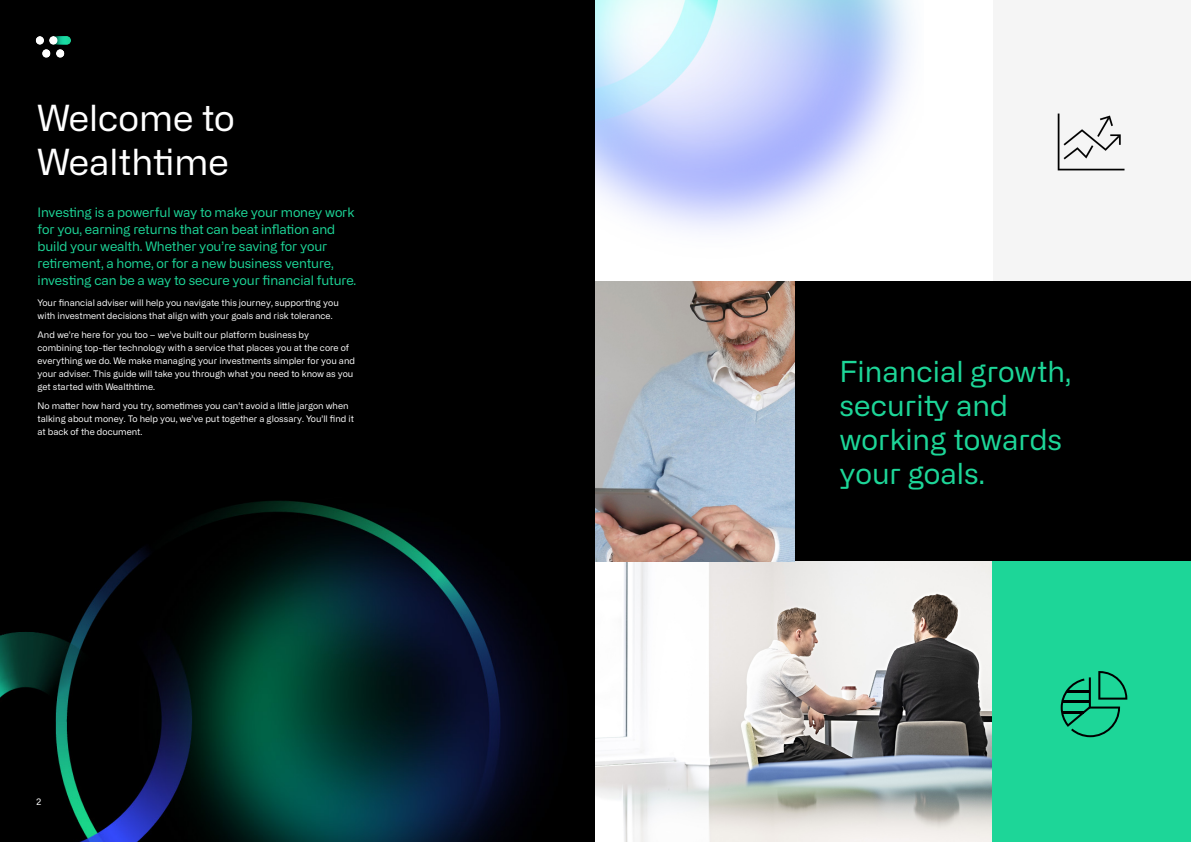
<style>
.page{position:relative;width:1191px;height:842px;background:#000}
.page>*{position:absolute;margin:0;border:0;box-sizing:border-box;transform-origin:0 0}
.t1{font:36px/44px "Alliance No.2";color:#fff}
.t2{font:29px/34px "Alliance No.2";color:#1dd698}
.t3{font:13px/17px "Alliance No.2";letter-spacing:-.01em;color:#1dd698}
.t4{font:9px/13px "Alliance No.2";color:#fff}
</style>
<div class="page">
<img style="left:0;top:425px;width:795px;height:417px">
<img style="left:36px;top:36px;width:35px;height:21px">
<img style="left:595px;top:561px;width:397px;height:281px">
<div style="left:992px;top:0;width:199px;height:281px;background:#f5f5f5"></div>
<img style="left:1057px;top:113px;width:68px;height:58px">
<img style="left:595px;top:281px;width:199px;height:280px">
<div style="left:992px;top:561px;width:199px;height:281px;background:#1dd698"></div>
<svg style="left:1060px;top:671px;width:67px;height:66px"></svg>
<hr style="left:1066px;top:690px;width:23px;height:2px;background:#000">
<hr style="left:1062px;top:701px;width:27px;height:2px;background:#000">
<hr style="left:1062px;top:711px;width:21px;height:2px;background:#000">
<div style="left:595px;top:0;width:397px;height:281px;background:#fff"></div>
<img style="left:595px;top:0;width:316px;height:231px">
<p class="t1" style="left:38px;top:96px;width:199px">Welcome to<br>Wealthtime</p>
<p class="t3" style="left:38px;top:204px;width:320px">Investing is a powerful way to make your money work for you, earning returns that can beat inflation and build your wealth. Whether you’re saving for your retirement, a home, or for a new business venture, investing can be a way to secure your financial future.</p>
<p class="t4" style="left:38px;top:296px;width:303px">Your financial adviser will help you navigate this journey, supporting you with investment decisions that align with your goals and risk tolerance.</p>
<p class="t4" style="left:38px;top:328px;width:319px">And we’re here for you too – we’ve built our platform business by combining top-tier technology with a service that places you at the core of everything we do. We make managing your investments simpler for you and your adviser. This guide will take you through what you need to know as you get started with Wealthtime.</p>
<p class="t4" style="left:38px;top:399px;width:318px">No matter how hard you try, sometimes you can’t avoid a little jargon when talking about money. To help you, we’ve put together a glossary. You’ll find it at back of the document.</p>
<p class="t4" style="left:36px;top:796px;width:7px">2</p>
<p class="t2" style="left:839px;top:355px;width:233px">Financial growth, security and working towards your goals.</p>
</div>
